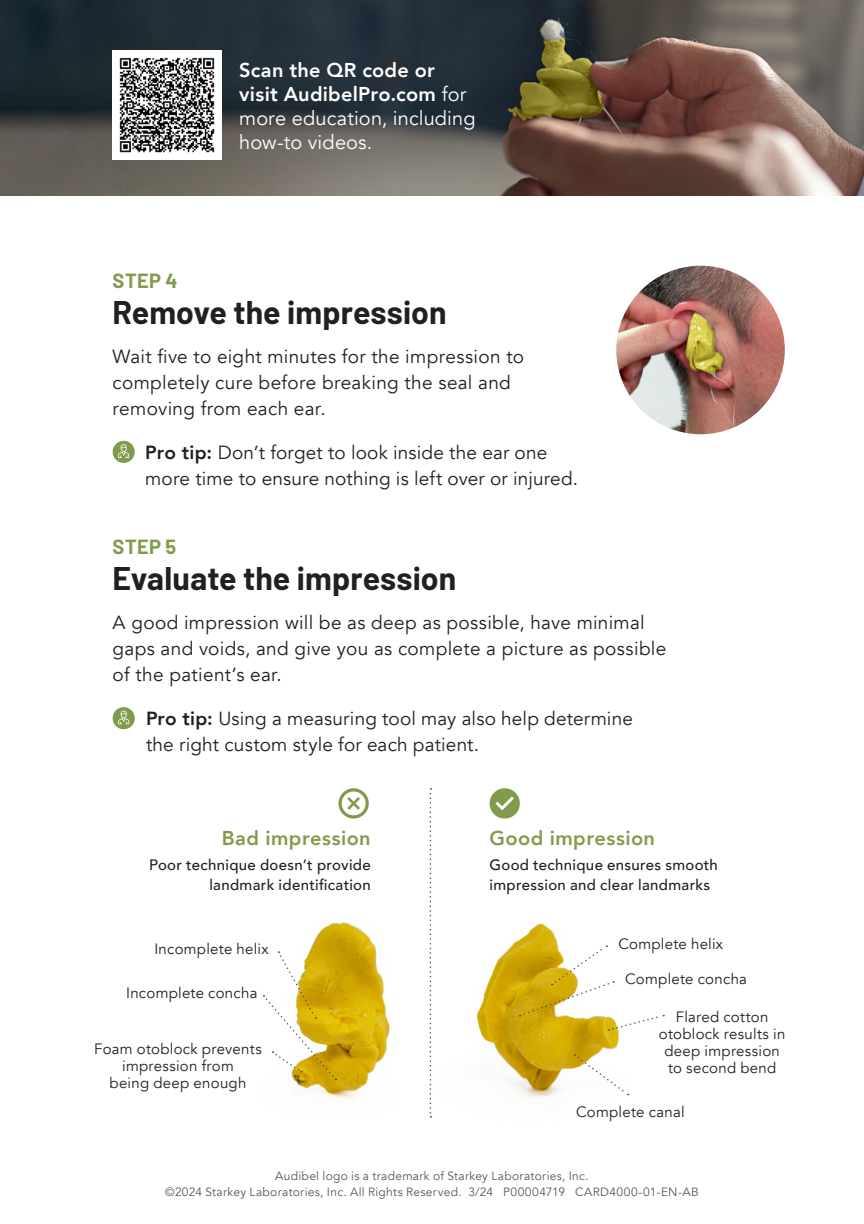
<style>
.page{position:relative;width:864px;height:1224px;background:#fff}
.page>*{position:absolute;margin:0;border:0;box-sizing:border-box;transform-origin:0 0}
.t1{font:700 32px "Barlow";letter-spacing:.005em;color:#231f20}
.t2{font:20px/24px "Avenir";letter-spacing:.005em;color:#fff}
.t3{font:800 20px "Avenir";letter-spacing:.025em;color:#819b4d}
.t4{font:700 20px "Barlow";letter-spacing:.02em;color:#819b4d}
.t5{font:19px/26px "Avenir";letter-spacing:.015em;color:#231f20}
.t6{font:15px/17px "Avenir";letter-spacing:.02em;color:#231f20;text-align:center}
.t7{font:500 15px/20px "Avenir";letter-spacing:.02em;color:#231f20}
.Chart_Text{font:12px/16px "Avenir";letter-spacing:.025em;color:#57585a;text-align:center}
.s1{font-weight:800}
</style>
<div class="page">
<img style="left:262px;top:922px;width:128px;height:177px">
<img style="left:429px;top:905px;width:201px;height:213px">
<img style="left:0;top:0;width:864px;height:195px">
<img style="left:113px;top:51px;width:108px;height:108px">
<div style="left:113px;top:441px;width:22px;height:22px;background:#819b4d;border-radius:50%"></div>
<svg style="left:118px;top:445px;width:11px;height:13px"></svg>
<div style="left:113px;top:707px;width:22px;height:22px;background:#819b4d;border-radius:50%"></div>
<svg style="left:118px;top:711px;width:11px;height:13px"></svg>
<img style="left:616px;top:266px;width:169px;height:168px;border-radius:84px">
<svg style="left:430px;top:788px;width:1px;height:330px"></svg>
<svg style="left:490px;top:788px;width:30px;height:31px"></svg>
<svg style="left:339px;top:788px;width:30px;height:31px"></svg>
<svg style="left:574px;top:1054px;width:55px;height:41px"></svg>
<svg style="left:264px;top:951px;width:73px;height:129px"></svg>
<svg style="left:520px;top:945px;width:144px;height:86px"></svg>
<p class="t2" style="left:239px;top:59px;width:238px"><span class="s1">Scan the QR code or visit AudibelPro.com</span> for more education, including how-to videos.</p>
<p class="t4" style="left:113px;top:266px;width:67px">STEP 4</p>
<p class="t1" style="left:113px;top:289px;width:336px">Remove the impression</p>
<p class="t5" style="left:113px;top:344px;width:413px">Wait five to eight minutes for the impression to completely cure before breaking the seal and removing from each ear.</p>
<p class="t5" style="left:145px;top:440px;width:434px"><span class="s1">Pro tip:</span> Don’t forget to look inside the ear one more time to ensure nothing is left over or injured.</p>
<p class="t4" style="left:113px;top:532px;width:65px">STEP 5</p>
<p class="t1" style="left:113px;top:555px;width:345px">Evaluate the impression</p>
<p class="t5" style="left:113px;top:610px;width:555px">A good impression will be as deep as possible, have minimal gaps and voids, and give you as complete a picture as possible</p>
<p class="t5" style="left:113px;top:662px;width:171px">of the patient’s ear.</p>
<p class="t5" style="left:146px;top:706px;width:488px"><span class="s1">Pro tip:</span> Using a measuring tool may also help determine the right custom style for each patient.</p>
<p class="t3" style="left:222px;top:822px;width:150px">Bad impression</p>
<p class="t3" style="left:490px;top:822px;width:167px">Good impression</p>
<p class="t7" style="left:149px;top:854px;width:223px;text-align:right">Poor technique doesn’t provide landmark identification</p>
<p class="t6" style="left:154px;top:940px;width:116px">Incomplete helix</p>
<p class="t6" style="left:126px;top:984px;width:133px">Incomplete concha</p>
<p class="t6" style="left:94px;top:1041px;width:169px">Foam otoblock prevents impression from<br>being deep enough</p>
<p class="t7" style="left:490px;top:854px;width:230px">Good technique ensures smooth impression and clear landmarks</p>
<p class="t6" style="left:618px;top:935px;width:106px">Complete helix</p>
<p class="t6" style="left:625px;top:971px;width:123px">Complete concha</p>
<p class="t6" style="left:659px;top:1008px;width:128px">Flared cotton otoblock results in deep impression to second bend</p>
<p class="t6" style="left:576px;top:1104px;width:110px">Complete canal</p>
<p class="Chart_Text" style="left:165px;top:1168px;width:535px">Audibel logo is a trademark of Starkey Laboratories, Inc.<br>©2024 Starkey Laboratories, Inc. All Rights Reserved. 3/24 P00004719 CARD4000-01-EN-AB</p>
</div>
